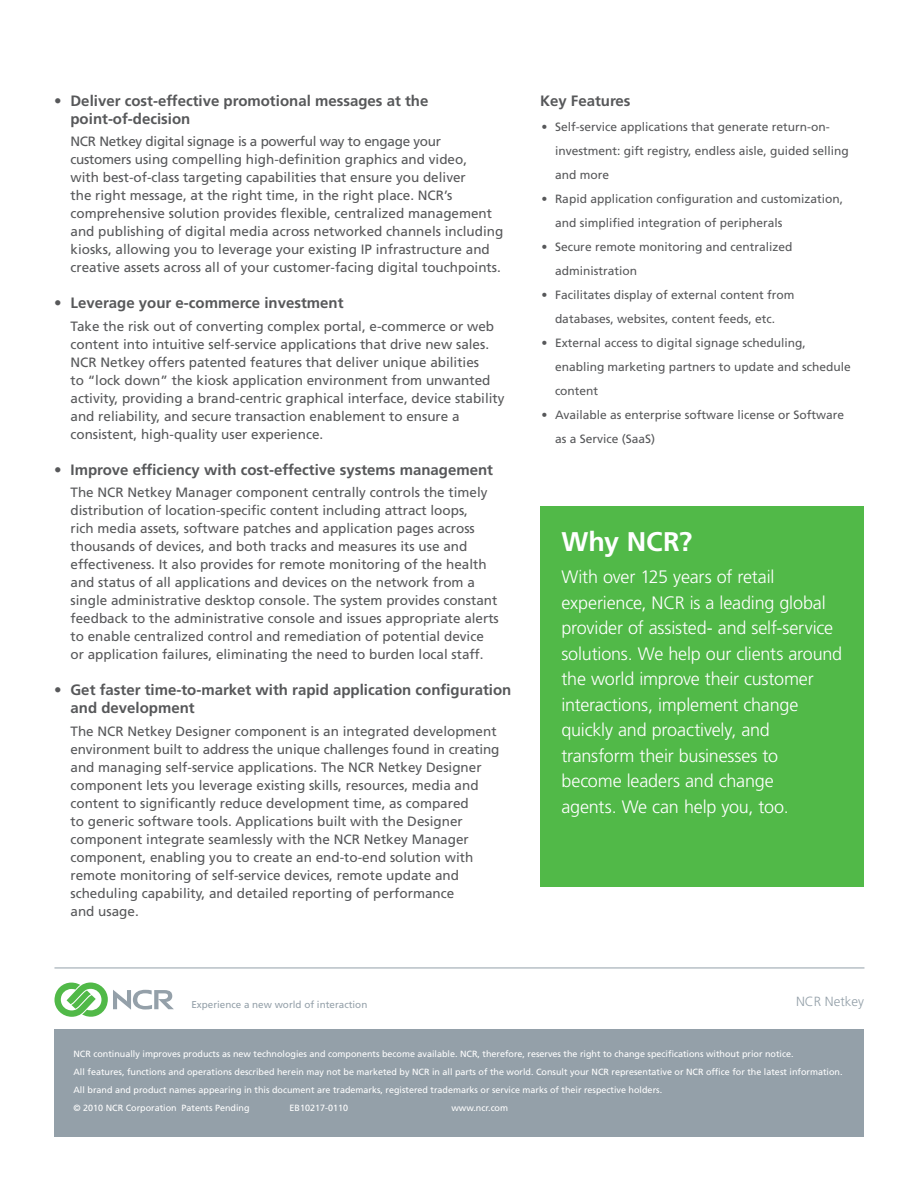
<style>
.page{position:relative;width:918px;height:1188px;background:#fff}
.page>*{position:absolute;margin:0;border:0;box-sizing:border-box;transform-origin:0 0}
.Back_Why_NCR{font:700 27px "Frutiger LT Std";color:#fff}
.Back_Why_NCR_Text{font:300 18px/25.5px "Frutiger LT Std";letter-spacing:-.01em;color:#fff}
.Front_Bullet_Head{font:700 15px/18px "Frutiger LT Std";color:#57585a}
.Back_Subhead{font:700 15px "Frutiger LT Std";color:#57585a}
.Front_Bullet_Text{font:13.5px/18px "Frutiger LT Std";color:#57585a}
.Footer_Product_Name{font:300 13.35px "Frutiger LT Std";color:#94a0a9}
.Back_Feature_Bullet{font:12px/24px "Frutiger LT Std";color:#57585a}
.Back_Footer_Tagline{font:9.9px "Frutiger LT Std";color:#94a0a9}
.Back_Legal_Text{font:9px "Frutiger LT Std";color:#fff}
</style>
<div class="page">
<div style="left:540px;top:506px;width:324px;height:381px;background:#51b948"></div>
<div style="left:54px;top:1030px;width:810px;height:107px;background:#94a0a9"></div>
<svg style="left:54px;top:983px;width:120px;height:34px"></svg>
<hr style="left:54px;top:968px;width:810px;height:1px;background:#94a0a9">
<p class="Front_Bullet_Head" style="left:70px;top:92px;width:359px;text-indent:-16px">• Deliver cost-effective promotional messages at the point-of-decision</p>
<p class="Front_Bullet_Text" style="left:70px;top:133px;width:434px">NCR Netkey digital signage is a powerful way to engage your customers using compelling high-definition graphics and video,<br>with best-of-class targeting capabilities that ensure you deliver<br>the right message, at the right time, in the right place. NCR’s comprehensive solution provides flexible, centralized management and publishing of digital media across networked channels including kiosks, allowing you to leverage your existing IP infrastructure and creative assets across all of your customer-facing digital touchpoints.</p>
<p class="Front_Bullet_Head" style="left:54px;top:294px;width:291px">• Leverage your e-commerce investment</p>
<p class="Front_Bullet_Text" style="left:70px;top:317px;width:436px">Take the risk out of converting complex portal, e-commerce or web content into intuitive self-service applications that drive new sales.<br>NCR Netkey offers patented features that deliver unique abilities<br>to “lock down” the kiosk application environment from unwanted activity, providing a brand-centric graphical interface, device stability and reliability, and secure transaction enablement to ensure a consistent, high-quality user experience.</p>
<p class="Front_Bullet_Head" style="left:54px;top:461px;width:441px">• Improve efficiency with cost-effective systems management</p>
<p class="Front_Bullet_Text" style="left:70px;top:484px;width:430px">The NCR Netkey Manager component centrally controls the timely distribution of location-specific content including attract loops,<br>rich media assets, software patches and application pages across thousands of devices, and both tracks and measures its use and effectiveness. It also provides for remote monitoring of the health and status of all applications and devices on the network from a single administrative desktop console. The system provides constant feedback to the administrative console and issues appropriate alerts to enable centralized control and remediation of potential device or application failures, eliminating the need to burden local staff.</p>
<p class="Front_Bullet_Head" style="left:70px;top:681px;width:442px;text-indent:-16px">• Get faster time-to-market with rapid application configuration and development</p>
<p class="Front_Bullet_Text" style="left:70px;top:722px;width:431px">The NCR Netkey Designer component is an integrated development environment built to address the unique challenges found in creating and managing self-service applications. The NCR Netkey Designer component lets you leverage existing skills, resources, media and content to significantly reduce development time, as compared<br>to generic software tools. Applications built with the Designer component integrate seamlessly with the NCR Netkey Manager component, enabling you to create an end-to-end solution with remote monitoring of self-service devices, remote update and scheduling capability, and detailed reporting of performance<br>and usage.</p>
<p class="Back_Subhead" style="left:540px;top:92px;width:92px">Key Features</p>
<p class="Back_Feature_Bullet" style="left:555px;top:115px;width:295px;text-indent:-14px">• Self-service applications that generate return-on&shy;investment: gift registry, endless aisle, guided selling and more</p>
<p class="Back_Feature_Bullet" style="left:555px;top:187px;width:290px;text-indent:-14px">• Rapid application configuration and customization, and simplified integration of peripherals</p>
<p class="Back_Feature_Bullet" style="left:555px;top:235px;width:239px;text-indent:-14px">• Secure remote monitoring and centralized administration</p>
<p class="Back_Feature_Bullet" style="left:542px;top:283px;width:254px;text-align:center">• Facilitates display of external content from databases, websites, content feeds, etc.</p>
<p class="Back_Feature_Bullet" style="left:555px;top:331px;width:297px;text-indent:-14px">• External access to digital signage scheduling, enabling marketing partners to update and schedule content</p>
<p class="Back_Feature_Bullet" style="left:555px;top:403px;width:291px;text-indent:-14px">• Available as enterprise software license or Software as a Service (SaaS)</p>
<p class="Back_Why_NCR" style="left:561px;top:526px;width:133px">Why NCR?</p>
<p class="Back_Why_NCR_Text" style="left:561px;top:565px;width:282px">With over 125 years of retail experience, NCR is a leading global provider of assisted- and self-service solutions. We help our clients around the world improve their customer interactions, implement change quickly and proactively, and transform their businesses to become leaders and change<br>agents. We can help you, too.</p>
<p class="Back_Footer_Tagline" style="left:191px;top:998px;width:177px">Experience a new world of interaction</p>
<p class="Footer_Product_Name" style="left:796px;top:994px;width:69px">NCR Netkey</p>
<p class="Back_Legal_Text" style="left:74px;top:1048px;width:722px">NCR continually improves products as new technologies and components become available. NCR, therefore, reserves the right to change specifications without prior notice.</p>
<p class="Back_Legal_Text" style="left:74px;top:1066px;width:771px">All features, functions and operations described herein may not be marketed by NCR in all parts of the world. Consult your NCR representative or NCR office for the latest information.</p>
<p class="Back_Legal_Text" style="left:74px;top:1084px;width:590px">All brand and product names appearing in this document are trademarks, registered trademarks or service marks of their respective holders.</p>
<p class="Back_Legal_Text" style="left:74px;top:1102px;width:178px">© 2010 NCR Corporation Patents Pending</p>
<p class="Back_Legal_Text" style="left:290px;top:1102px;width:60px">EB10217-0110</p>
<p class="Back_Legal_Text" style="left:452px;top:1102px;width:58px">www.ncr.com</p>
</div>
